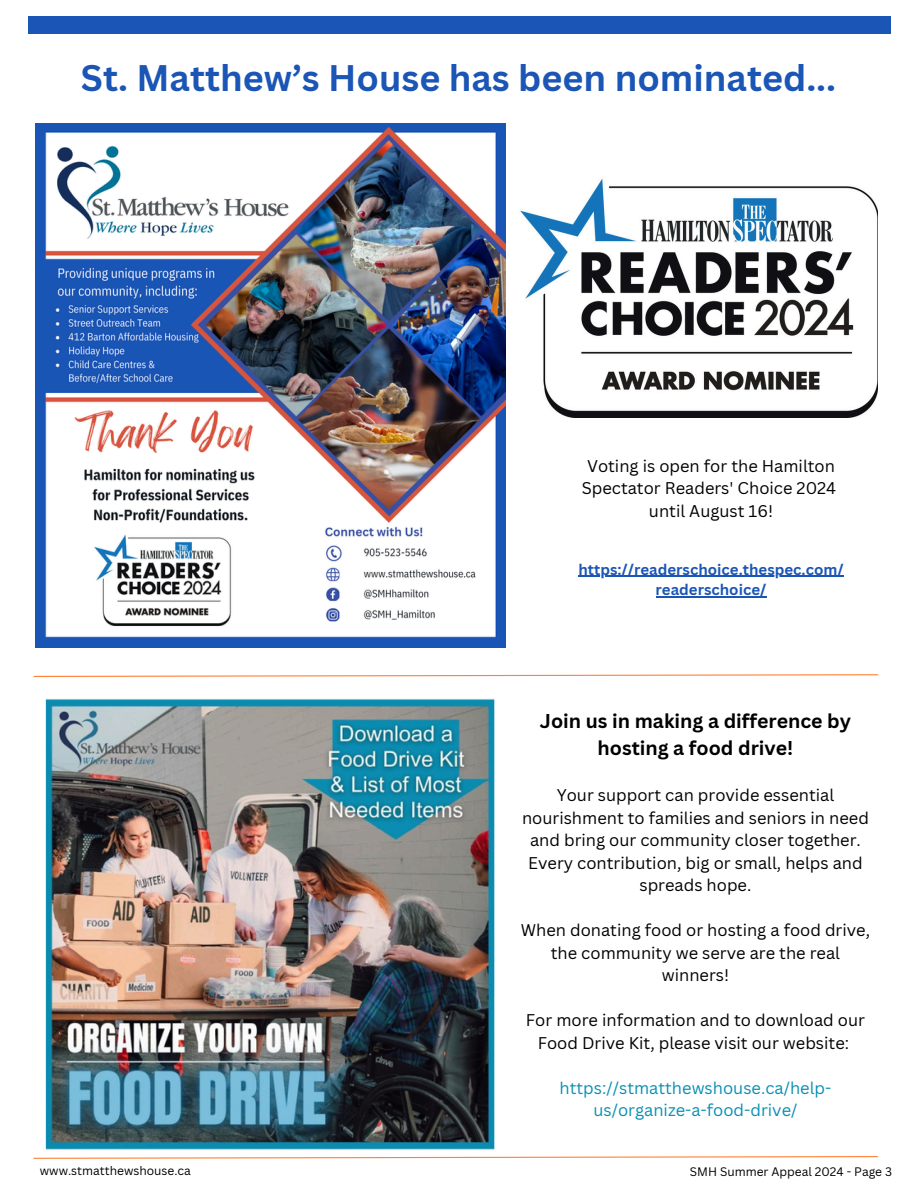
<style>
.page{position:relative;width:918px;height:1188px;background:#fff}
.page>*{position:absolute;margin:0;border:0;box-sizing:border-box;transform-origin:0 0}
.t1{font:700 36px "Canva Sans";color:#1b55b5}
.t2{font:700 19.5px/27px "Canva Sans";color:#000;text-align:center}
.t3{font:16.5px/22.5px "Canva Sans";color:#000;text-align:center}
.t4{font:16.5px/22.5px "Canva Sans";color:#098fb2;text-align:center}
.t5{font:700 15px/20.2px "Canva Sans";color:#1b55b5;text-align:center}
.t6{font:12px "Canva Sans";color:#000}
</style>
<div class="page">
<svg style="left:33px;top:1156px;width:845px;height:3px"></svg>
<svg style="left:33px;top:674px;width:846px;height:3px"></svg>
<div style="left:28px;top:16px;width:862px;height:17px;background:#1b55b5"></div>
<img style="left:35px;top:124px;width:471px;height:523px">
<img style="left:45px;top:698px;width:450px;height:452px">
<img style="left:520px;top:179px;width:358px;height:239px">
<hr style="left:578px;top:576px;width:266px;height:1px;background:#1b55b5">
<hr style="left:656px;top:596px;width:110px;height:1px;background:#1b55b5">
<h2 class="t1" style="left:81px;top:53px;width:757px">St. Matthew’s House has been nominated...</h2>
<h4 class="t3" style="left:582px;top:454px;width:256px">Voting is open for the Hamilton<br>Spectator Readers' Choice 2024 until August 16!</h4>
<p class="t5" style="left:578px;top:559px;width:267px">https://readerschoice.thespec.com/ readerschoice/</p>
<h4 class="t2" style="left:540px;top:707px;width:313px">Join us in making a difference by hosting a food drive!</h4>
<h4 class="t3" style="left:522px;top:783px;width:348px">Your support can provide essential nourishment to families and seniors in need and bring our community closer together.<br>Every contribution, big or small, helps and spreads hope.</h4>
<h4 class="t3" style="left:521px;top:918px;width:351px">When donating food or hosting a food drive, the community we serve are the real winners!</h4>
<h4 class="t3" style="left:526px;top:1008px;width:341px">For more information and to download our<br>Food Drive Kit, please visit our website:</h4>
<p class="t4" style="left:560px;top:1076px;width:273px">https://stmatthewshouse.ca/help&shy;us/organize-a-food-drive/</p>
<p class="t6" style="left:40px;top:1162px;width:153px">www.stmatthewshouse.ca</p>
<h3 class="t6" style="left:690px;top:1164px;width:204px">SMH Summer Appeal 2024 - Page 3</h3>
</div>
